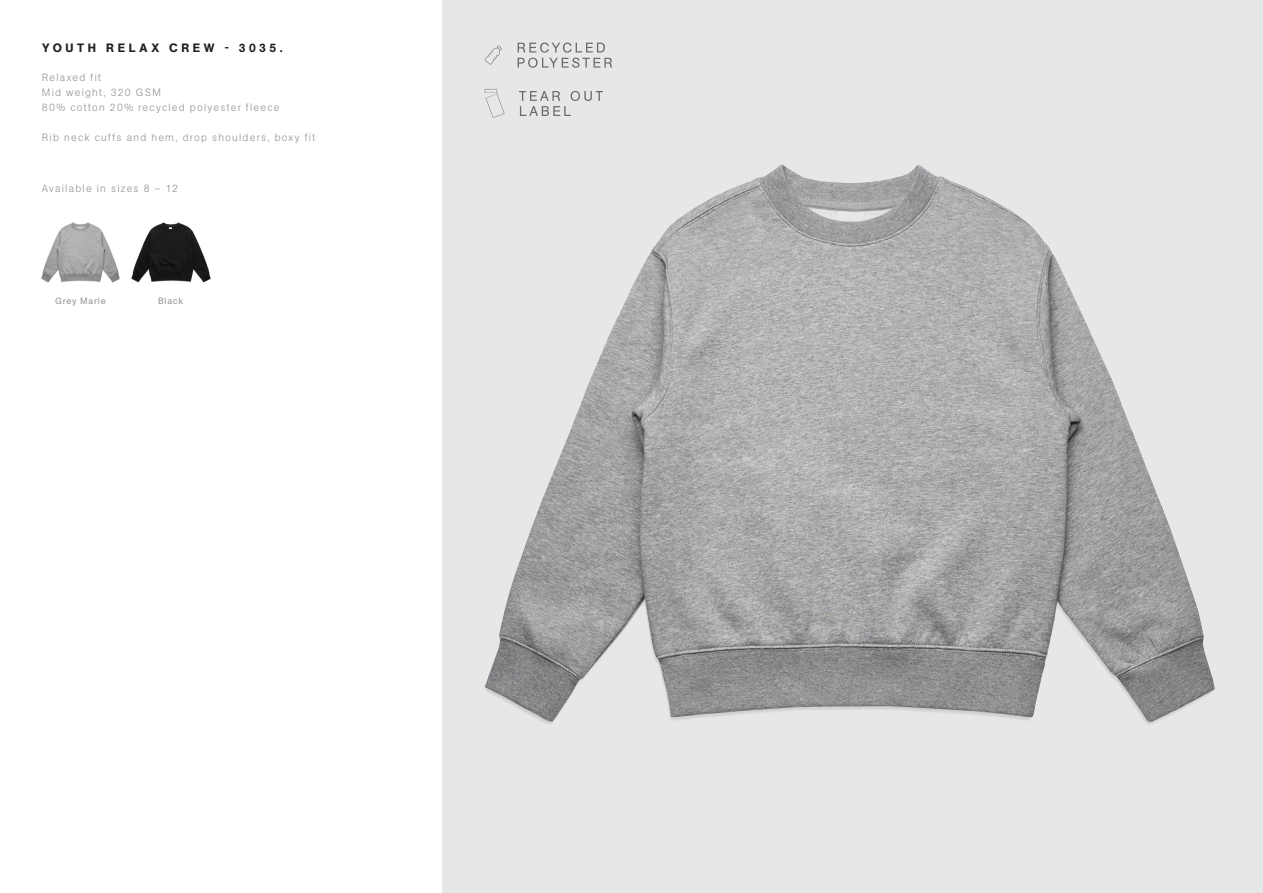
<style>
.page{position:relative;width:1263px;height:893px;background:#fff}
.page>*{position:absolute;margin:0;border:0;box-sizing:border-box;transform-origin:0 0}
.t1{font:500 12px "AG Book Pro";letter-spacing:.31em;color:#231f20}
.t2{font:300 10.5px/15px "AG Book Pro";letter-spacing:.12em;color:#939598}
.COLOUR_NAME{font:9px "AG Book Pro";letter-spacing:.075em;color:#939598}
</style>
<div class="page">
<div style="left:442px;top:0;width:821px;height:893px;background:#e6e7e9"></div>
<img style="left:484px;top:52px;width:731px;height:673px">
<svg style="left:519px;top:91px;width:84px;height:25px"></svg>
<svg style="left:497px;top:94px;width:7px;height:20px"></svg>
<svg style="left:485px;top:89px;width:12px;height:29px"></svg>
<svg style="left:485px;top:46px;width:17px;height:19px"></svg>
<svg style="left:518px;top:43px;width:94px;height:25px"></svg>
<img style="left:131px;top:222px;width:80px;height:61px">
<img style="left:41px;top:222px;width:79px;height:61px">
<p class="t1" style="left:42px;top:40px;width:242px">YOUTH RELAX CREW - 3035.</p>
<p class="t2" style="left:42px;top:69px;width:239px">Relaxed fit<br>Mid weight, 320 GSM<br>80% cotton 20% recycled polyester fleece</p>
<p class="t2" style="left:42px;top:129px;width:275px">Rib neck cuffs and hem, drop shoulders, boxy fit</p>
<p class="t2" style="left:42px;top:181px;width:138px">Available in sizes 8 – 12</p>
<p class="COLOUR_NAME" style="left:55px;top:295px;width:52px">Grey Marle</p>
<p class="COLOUR_NAME" style="left:158px;top:295px;width:27px">Black</p>
</div>
